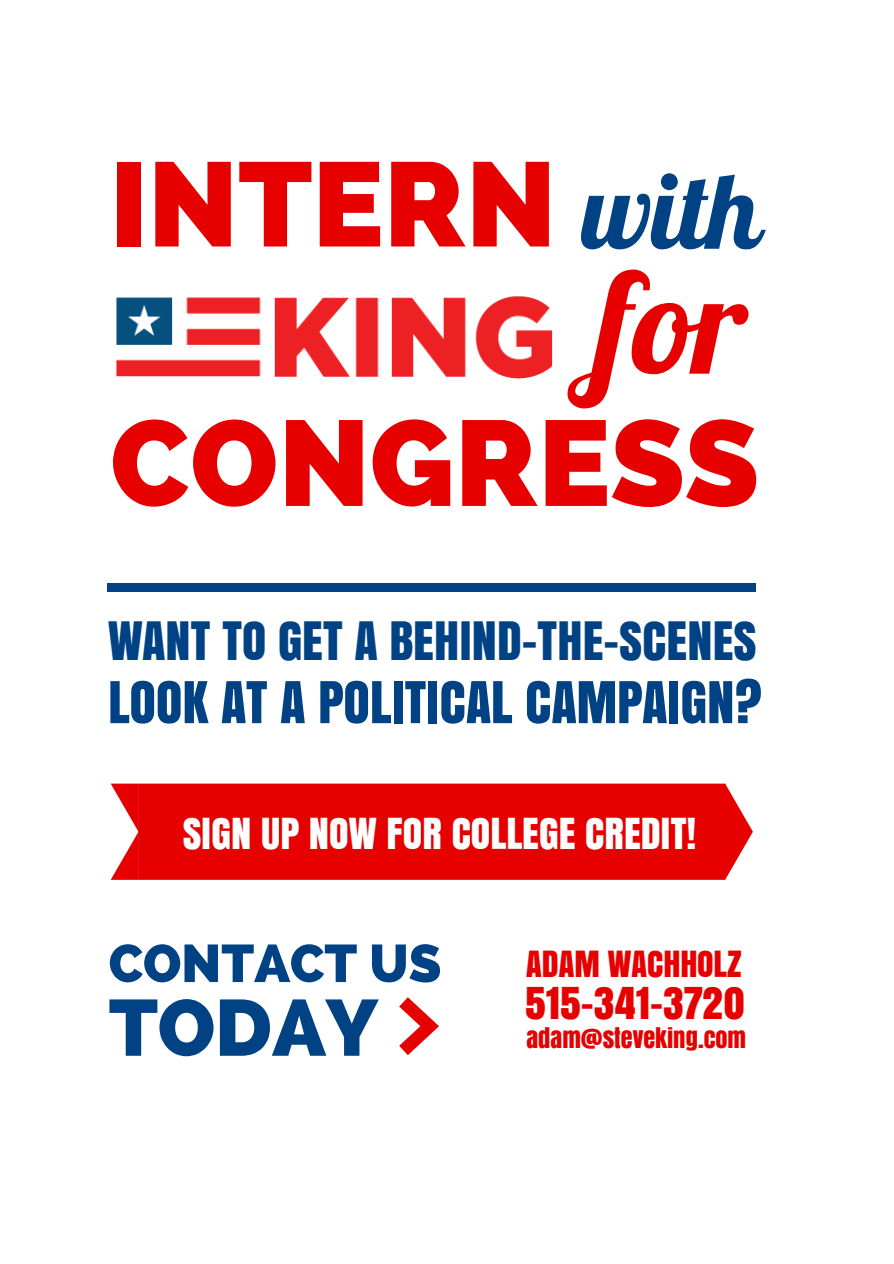
<style>
.page{position:relative;width:894px;height:1264px;background:#fff}
.page>*{position:absolute;margin:0;border:0;box-sizing:border-box;transform-origin:0 0}
.t1{font:138.9px "Lobster";color:#e70000}
.t2{font:800 120.9px "Raleway";color:#e70000}
.t3{font:800 119.25px "Raleway";color:#e70000}
.t4{font:800 79.35px "Raleway";color:#004284}
.t5{font:54px "Anton";color:#004284}
.t6{font:800 52.88px "Raleway";color:#004284}
.t7{font:49.5px "Anton";color:#004284}
.t8{font:41.1px "Anton";letter-spacing:.005em;color:#e70000}
.t9{font:39.9px "Anton";letter-spacing:.005em;color:#fff}
.t10{font:33.75px "Anton";color:#e70000}
.t11{font:24.15px "Anton";color:#e70000}
.s1{font-family:"Lobster";font-weight:400;font-size:105.75px;color:#004284}
</style>
<div class="page">
<img style="left:116px;top:296px;width:437px;height:83px">
<div style="left:107px;top:583px;width:648px;height:9px;background:#004284"></div>
<div style="left:138px;top:784px;width:586px;height:95px;background:#e70000"></div>
<svg style="left:724px;top:784px;width:28px;height:95px"></svg>
<svg style="left:111px;top:784px;width:27px;height:95px"></svg>
<svg style="left:399px;top:997px;width:40px;height:58px"></svg>
<h3 class="t3" style="left:110px;top:134px;width:652px">INTERN <span class="s1">with</span></h3>
<h1 class="t1" style="left:596px;top:235px;width:151px">for</h1>
<h2 class="t2" style="left:110px;top:392px;width:650px">CONGRESS</h2>
<p class="t7" style="left:108px;top:603px;width:649px">WANT TO GET A BEHIND-THE-SCENES</p>
<p class="t5" style="left:108px;top:661px;width:655px">LOOK AT A POLITICAL CAMPAIGN?</p>
<p class="t9" style="left:183px;top:803px;width:515px">SIGN UP NOW FOR COLLEGE CREDIT!</p>
<p class="t6" style="left:109px;top:932px;width:334px">CONTACT US</p>
<h3 class="t4" style="left:109px;top:981px;width:270px">TODAY</h3>
<p class="t10" style="left:526px;top:938px;width:217px">ADAM WACHHOLZ</p>
<p class="t8" style="left:525px;top:972px;width:221px">515-341-3720</p>
<p class="t11" style="left:526px;top:1020px;width:221px">ADAM@STEVEKING.COM</p>
</div>
